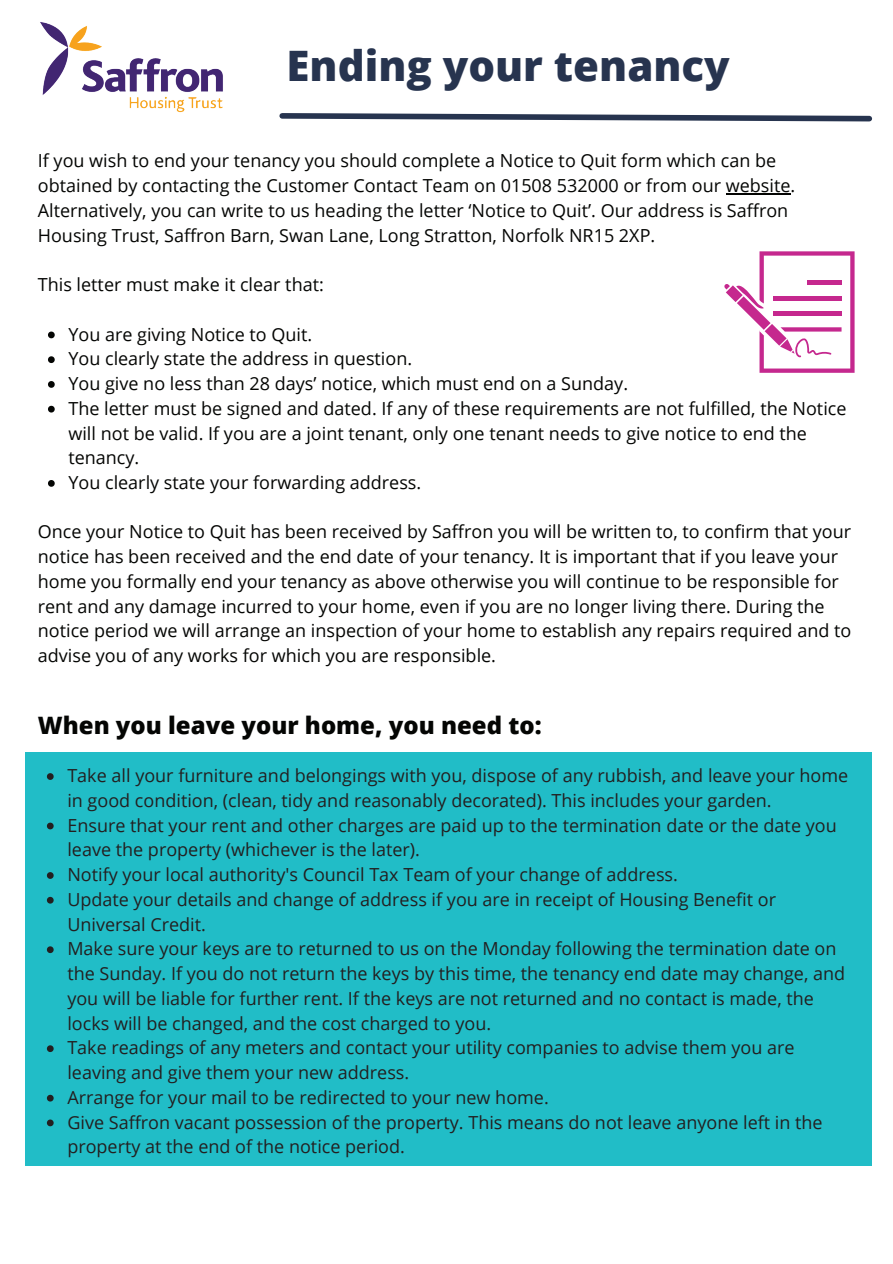
<style>
.page{position:relative;width:893px;height:1264px;background:#fff}
.page>*{position:absolute;margin:0;border:0;box-sizing:border-box;transform-origin:0 0}
.t1{font:800 42px "Open Sans";color:#27344f}
.t2{font:800 24px "Open Sans";color:#040503}
.t3{font:18px/24.8px "Open Sans";color:#040503}
.t4{font:18px/24.8px "Open Sans";color:#231f20}
</style>
<div class="page">
<svg style="left:279px;top:113px;width:594px;height:9px"></svg>
<svg style="left:48px;top:331px;width:7px;height:7px"></svg>
<svg style="left:48px;top:356px;width:7px;height:7px"></svg>
<svg style="left:48px;top:381px;width:7px;height:7px"></svg>
<svg style="left:48px;top:406px;width:7px;height:6px"></svg>
<svg style="left:48px;top:480px;width:7px;height:7px"></svg>
<hr style="left:725px;top:193px;width:65px;height:1px;background:#040503">
<div style="left:26px;top:751px;width:844px;height:414px;background:#21bdc7"></div>
<svg style="left:724px;top:251px;width:130px;height:122px"></svg>
<svg style="left:47px;top:773px;width:7px;height:7px"></svg>
<svg style="left:47px;top:822px;width:7px;height:7px"></svg>
<svg style="left:47px;top:872px;width:7px;height:6px"></svg>
<svg style="left:47px;top:896px;width:7px;height:7px"></svg>
<svg style="left:47px;top:946px;width:7px;height:7px"></svg>
<svg style="left:47px;top:1045px;width:7px;height:7px"></svg>
<svg style="left:47px;top:1094px;width:7px;height:7px"></svg>
<svg style="left:47px;top:1119px;width:7px;height:7px"></svg>
<img style="left:40px;top:22px;width:183px;height:91px">
<h1 class="t1" style="left:286px;top:34px;width:445px">Ending your tenancy</h1>
<p class="t3" style="left:38px;top:148px;width:758px">If you wish to end your tenancy you should complete a Notice to Quit form which can be obtained by contacting the Customer Contact Team on 01508 532000 or from our website.<br>Alternatively, you can write to us heading the letter ‘Notice to Quit’. Our address is Saffron Housing Trust, Saffron Barn, Swan Lane, Long Stratton, Norfolk NR15 2XP.</p>
<p class="t3" style="left:38px;top:272px;width:287px">This letter must make it clear that:</p>
<p class="t3" style="left:68px;top:321px;width:779px">You are giving Notice to Quit.<br>You clearly state the address in question.<br>You give no less than 28 days’ notice, which must end on a Sunday.<br>The letter must be signed and dated. If any of these requirements are not fulfilled, the Notice will not be valid. If you are a joint tenant, only one tenant needs to give notice to end the tenancy.<br>You clearly state your forwarding address.</p>
<p class="t3" style="left:38px;top:519px;width:815px">Once your Notice to Quit has been received by Saffron you will be written to, to confirm that your notice has been received and the end date of your tenancy. It is important that if you leave your home you formally end your tenancy as above otherwise you will continue to be responsible for rent and any damage incurred to your home, even if you are no longer living there. During the notice period we will arrange an inspection of your home to establish any repairs required and to advise you of any works for which you are responsible.</p>
<h2 class="t2" style="left:38px;top:707px;width:505px">When you leave your home, you need to:</h2>
<p class="t4" style="left:67px;top:762px;width:782px">Take all your furniture and belongings with you, dispose of any rubbish, and leave your home in good condition, (clean, tidy and reasonably decorated). This includes your garden.<br>Ensure that your rent and other charges are paid up to the termination date or the date you leave the property (whichever is the later).<br>Notify your local authority's Council Tax Team of your change of address.<br>Update your details and change of address if you are in receipt of Housing Benefit or Universal Credit.<br>Make sure your keys are to returned to us on the Monday following the termination date on the Sunday. If you do not return the keys by this time, the tenancy end date may change, and you will be liable for further rent. If the keys are not returned and no contact is made, the locks will be changed, and the cost charged to you.<br>Take readings of any meters and contact your utility companies to advise them you are leaving and give them your new address.<br>Arrange for your mail to be redirected to your new home.<br>Give Saffron vacant possession of the property. This means do not leave anyone left in the property at the end of the notice period.</p>
</div>
